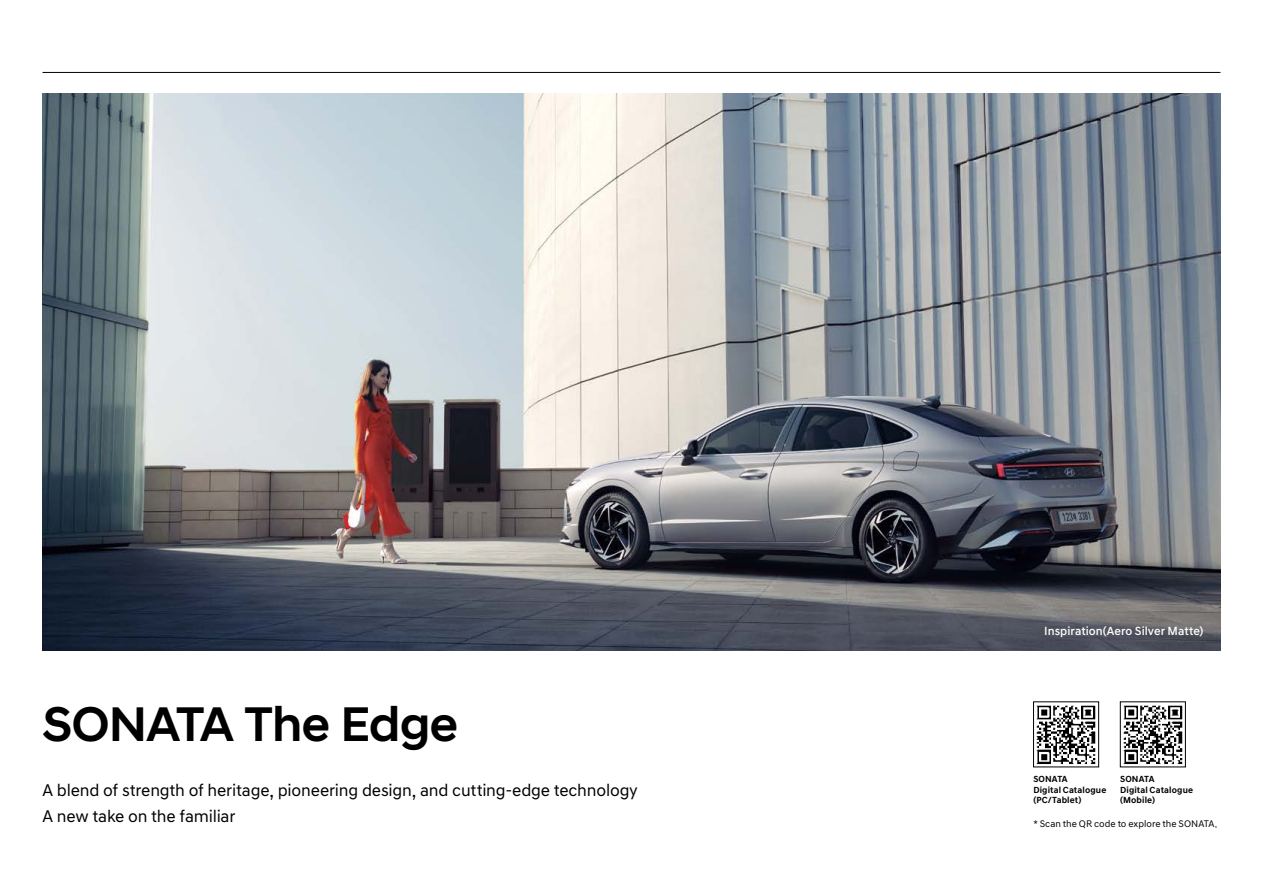
<style>
.page{position:relative;width:1263px;height:893px;background:#fff}
.page>*{position:absolute;margin:0;border:0;box-sizing:border-box;transform-origin:0 0}
.t1{font:49.5px "Hyundai Sans Head KROTF Medium";letter-spacing:-.01em;color:#000}
.t2{font:17.25px/25.5px "Hyundai Sans Text KROTF Regular";letter-spacing:-.01em;color:#000}
.t3{font:12px "Hyundai Sans Text KROTF Medium";color:#fff}
.t4{font:9.75px "Hyundai Sans Text KROTF Regular";color:#000}
.t5{font:9px/10.5px "Hyundai Sans Text KROTF Bold";letter-spacing:.015em;color:#000}
</style>
<div class="page">
<img style="left:43px;top:94px;width:1177px;height:557px">
<img style="left:1036px;top:705px;width:60px;height:59px">
<div style="left:1033px;top:702px;width:66px;height:65px;border:1px solid #000"></div>
<img style="left:1123px;top:705px;width:60px;height:59px">
<hr style="left:43px;top:72px;width:1177px;height:1px;background:#000">
<h1 class="t1" style="left:43px;top:695px;width:417px">SONATA The Edge</h1>
<p class="t2" style="left:43px;top:778px;width:597px">A blend of strength of heritage, pioneering design, and cutting-edge technology<br>A new take on the familiar</p>
<p class="t3" style="left:1044px;top:624px;width:161px">Inspiration(Aero Silver Matte)</p>
<p class="t5" style="left:1033px;top:774px;width:74px">SONATA<br>Digital Catalogue (PC/Tablet)</p>
<p class="t5" style="left:1120px;top:774px;width:74px">SONATA<br>Digital Catalogue (Mobile)</p>
<p class="t4" style="left:1033px;top:818px;width:186px">* Scan the QR code to explore the SONATA.</p>
</div>
